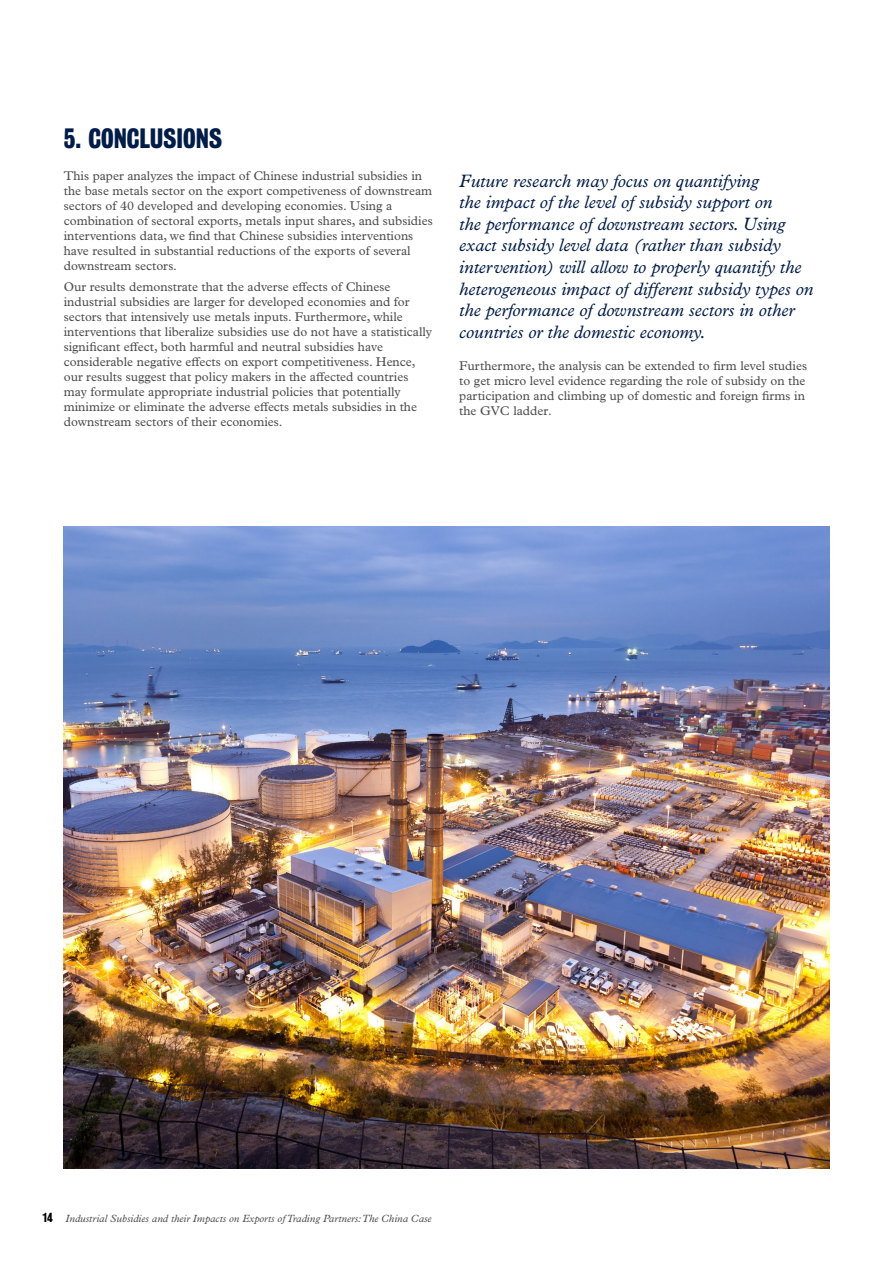
<style>
.page{position:relative;width:893px;height:1263px;background:#fff}
.page>*{position:absolute;margin:0;border:0;box-sizing:border-box;transform-origin:0 0}
.t1{font:700 25.5px "Bureau Grot Condensed";color:#001c48}
.t2{font:italic 18px/21.6px "Plantin MT Std";color:#001c48}
.t3{font:12.75px/15px "Plantin MT Std";color:#4d4d4f}
.t4{font:italic 10.5px "Plantin MT Std";color:#4d4d4f}
.s1{font-family:"Bureau Grot Condensed";font-weight:700;font-style:normal;font-size:12px;color:#000}
</style>
<div class="page">
<img style="left:64px;top:526px;width:765px;height:642px">
<h1 class="t1" style="left:64px;top:124px;width:160px">5. CONCLUSIONS</h1>
<p class="t3" style="left:64px;top:168px;width:370px">This paper analyzes the impact of Chinese industrial subsidies in the base metals sector on the export competiveness of downstream sectors of 40 developed and developing economies. Using a combination of sectoral exports, metals input shares, and subsidies interventions data, we find that Chinese subsidies interventions have resulted in substantial reductions of the exports of several downstream sectors.</p>
<p class="t3" style="left:64px;top:280px;width:370px">Our results demonstrate that the adverse effects of Chinese industrial subsidies are larger for developed economies and for sectors that intensively use metals inputs. Furthermore, while interventions that liberalize subsidies use do not have a statistically significant effect, both harmful and neutral subsidies have considerable negative effects on export competitiveness. Hence, our results suggest that policy makers in the affected countries may formulate appropriate industrial policies that potentially minimize or eliminate the adverse effects metals subsidies in the downstream sectors of their economies.</p>
<p class="t2" style="left:459px;top:170px;width:356px">Future research may focus on quantifying<br>the impact of the level of subsidy support on<br>the performance of downstream sectors. Using exact subsidy level data (rather than subsidy intervention) will allow to properly quantify the heterogeneous impact of different subsidy types on the performance of downstream sectors in other countries or the domestic economy.</p>
<p class="t3" style="left:459px;top:358px;width:349px">Furthermore, the analysis can be extended to firm level studies to get micro level evidence regarding the role of subsidy on the participation and climbing up of domestic and foreign firms in the GVC ladder.</p>
<p class="t4" style="left:43px;top:1212px;width:391px"><span class="s1">14</span> Industrial Subsidies and their Impacts on Exports of Trading Partners: The China Case</p>
</div>
